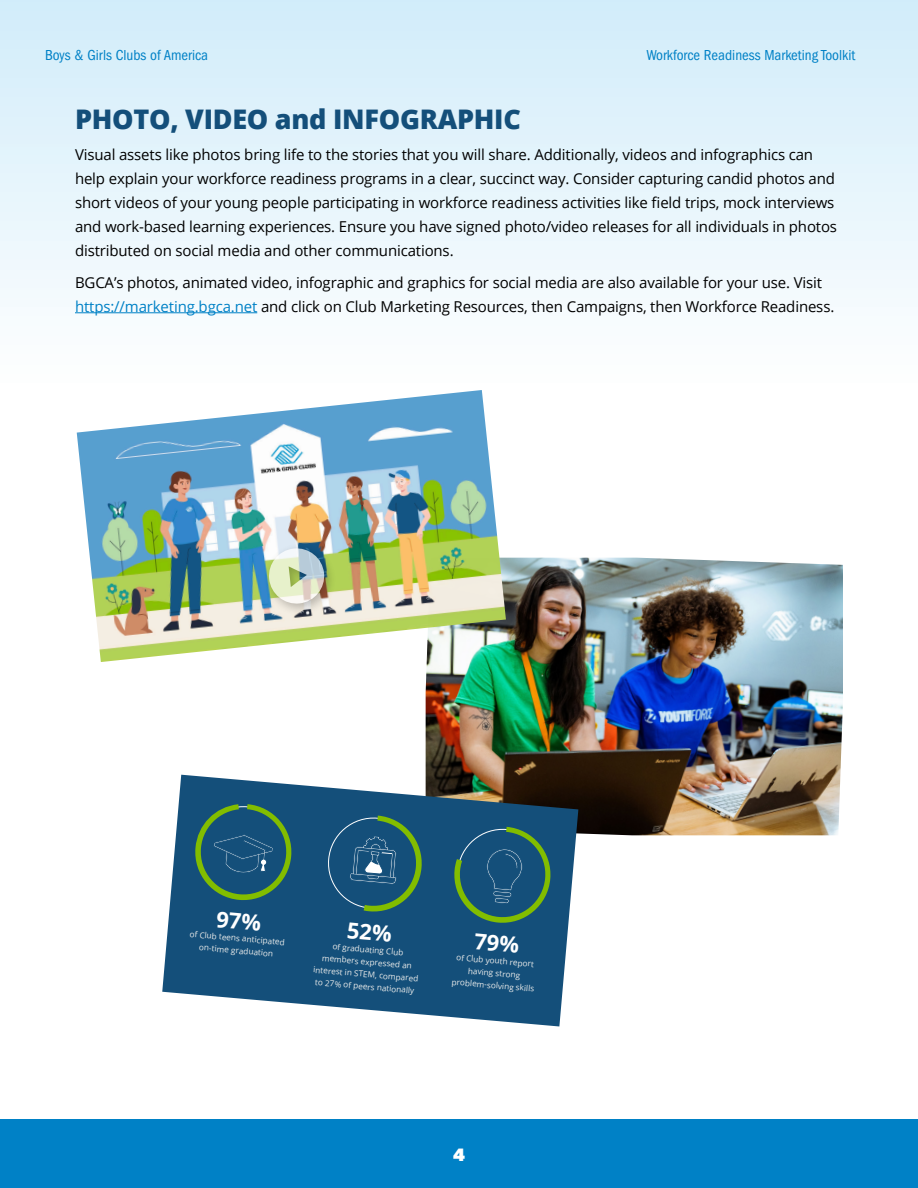
<style>
.page{position:relative;width:918px;height:1188px;background:#fff}
.page>*{position:absolute;margin:0;border:0;box-sizing:border-box;transform-origin:0 0}
.t1{font:800 27px "Open Sans";letter-spacing:-.01em;color:#144f7a}
.t2{font:700 18px "Gibson";color:#fff}
.Body_Copy{font:15px/24px "Open Sans";letter-spacing:-.01em;color:#000}
.t3{font:condensed 15px "ITC Franklin Gothic Std";color:#0081c6}
.t4{font:8.25px/12.3px "Open Sans";color:#e6e8e8;text-align:center}
.s1{color:#0081c6}
</style>
<div class="page">
<div style="left:0;top:0;width:918px;height:386px;background:linear-gradient(to bottom,#d1ecfa,#fefefe)"></div>
<div style="left:0;top:1119px;width:918px;height:69px;background:#0081c6"></div>
<hr style="left:75px;top:312px;width:182px;height:1px;background:#0081c6">
<img style="left:426px;top:558px;width:417px;height:277px">
<svg style="left:162px;top:775px;width:416px;height:251px;fill:#144f7a"></svg>
<img style="left:77px;top:390px;width:429px;height:272px">
<div style="left:263px;top:542px;width:74px;height:75px;background:#000;opacity:.35"></div>
<svg style="left:268px;top:547px;width:58px;height:58px;background:#c5d0bf"></svg>
<svg style="left:193px;top:804px;width:360px;height:149px;background:#1e5873"></svg>
<p class="t3" style="left:45px;top:47px;width:165px">Boys &amp; Girls Clubs of America</p>
<p class="t3" style="left:646px;top:47px;width:210px">Workforce Readiness Marketing Toolkit</p>
<p class="t1" style="left:75px;top:98px;width:447px">PHOTO, VIDEO and INFOGRAPHIC</p>
<p class="Body_Copy" style="left:75px;top:142px;width:764px">Visual assets like photos bring life to the stories that you will share. Additionally, videos and infographics can help explain your workforce readiness programs in a clear, succinct way. Consider capturing candid photos and short videos of your young people participating in workforce readiness activities like field trips, mock interviews and work-based learning experiences. Ensure you have signed photo/video releases for all individuals in photos distributed on social media and other communications.</p>
<p class="Body_Copy" style="left:75px;top:270px;width:761px">BGCA’s photos, animated video, infographic and graphics for social media are also available for your use. Visit <span class="s1">https://marketing.bgca.net</span> and click on Club Marketing Resources, then Campaigns, then Workforce Readiness.</p>
<p class="t4" style="left:190px;top:927px;width:97px;rotate:5deg">of Club teens anticipated on-time graduation</p>
<p class="t4" style="left:316px;top:938px;width:107px;rotate:5deg">of graduating Club members expressed an interest in STEM, compared to 27% of peers nationally</p>
<p class="t4" style="left:455px;top:951px;width:84px;rotate:5deg">of Club youth report having strong problem-solving skills</p>
<p class="t2" style="left:453px;top:1144px;width:13px">4</p>
</div>
